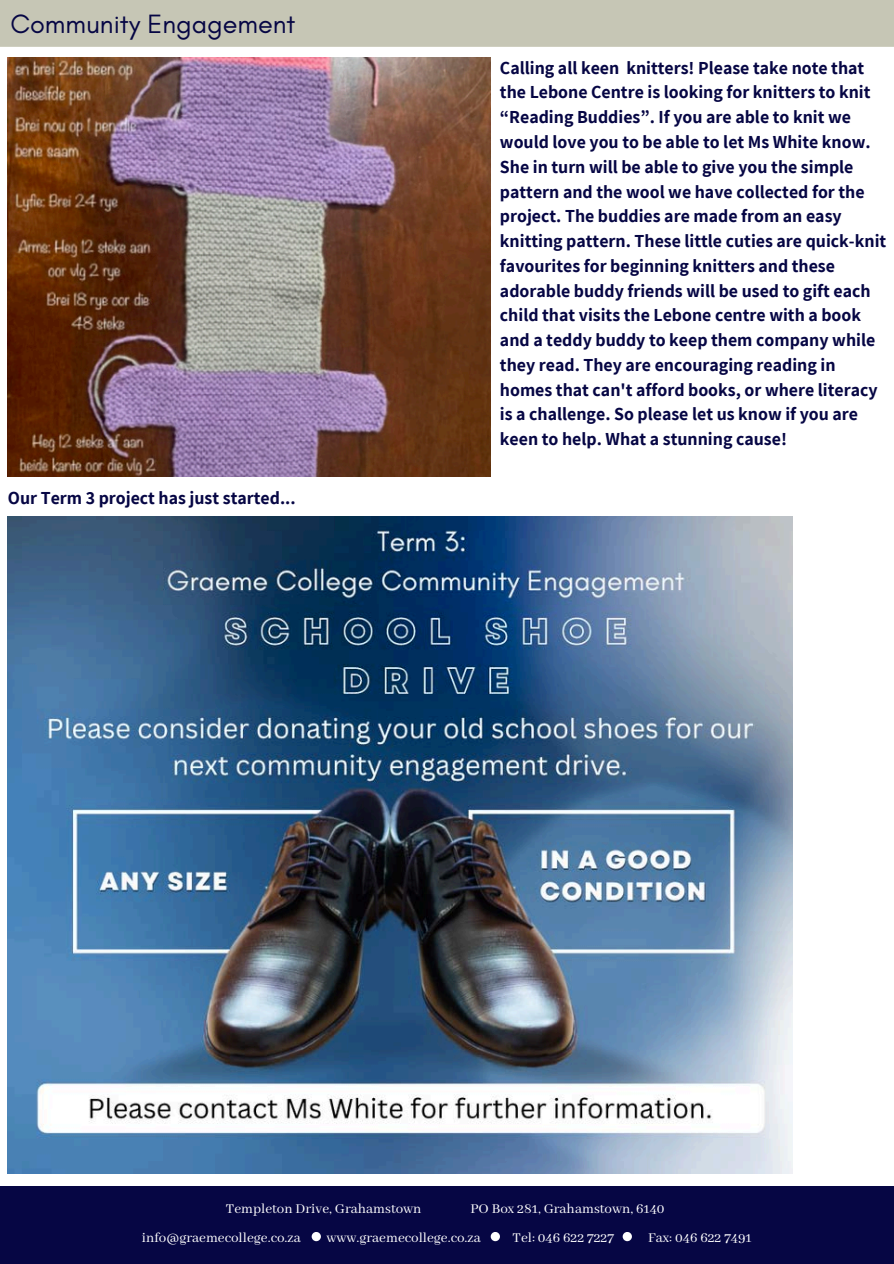
<style>
.page{position:relative;width:894px;height:1264px;background:#fff}
.page>*{position:absolute;margin:0;border:0;box-sizing:border-box;transform-origin:0 0}
.t1{font:27px "Glacial Indifference";color:#060644}
.t2{font:700 17.85px/24.8px "Assistant";color:#060644}
.t3{font:15px "Abhaya Libre";color:#fff}
</style>
<div class="page">
<div style="left:0;top:1186px;width:893px;height:77px;background:#060644"></div>
<svg style="left:490px;top:1231px;width:10px;height:10px"></svg>
<svg style="left:622px;top:1231px;width:9px;height:10px"></svg>
<svg style="left:311px;top:1231px;width:10px;height:10px"></svg>
<div style="left:0;top:0;width:893px;height:47px;background:#c6c6b5"></div>
<img style="left:8px;top:57px;width:483px;height:419px">
<img style="left:8px;top:516px;width:784px;height:657px">
<p class="t1" style="left:10px;top:7px;width:286px">Community Engagement</p>
<p class="t2" style="left:8px;top:484px;width:289px">Our Term 3 project has just started...</p>
<p class="t2" style="left:500px;top:55px;width:388px">Calling all keen knitters! Please take note that the Lebone Centre is looking for knitters to knit “Reading Buddies”. If you are able to knit we would love you to be able to let Ms White know.<br>She in turn will be able to give you the simple pattern and the wool we have collected for the project. The buddies are made from an easy knitting pattern. These little cuties are quick-knit favourites for beginning knitters and these adorable buddy friends will be used to gift each child that visits the Lebone centre with a book and a teddy buddy to keep them company while they read. They are encouraging reading in homes that can't afford books, or where literacy is a challenge. So please let us know if you are keen to help. What a stunning cause!</p>
<h1 class="t3" style="left:226px;top:1200px;width:197px">Templeton Drive, Grahamstown</h1>
<h1 class="t3" style="left:470px;top:1200px;width:196px">PO Box 281, Grahamstown, 6140</h1>
<p class="t3" style="left:142px;top:1228px;width:160px">info@graemecollege.co.za</p>
<p class="t3" style="left:326px;top:1228px;width:156px">www.graemecollege.co.za</p>
<p class="t3" style="left:512px;top:1228px;width:103px">Tel: 046 622 7227</p>
<p class="t3" style="left:648px;top:1228px;width:105px">Fax: 046 622 7491</p>
</div>
